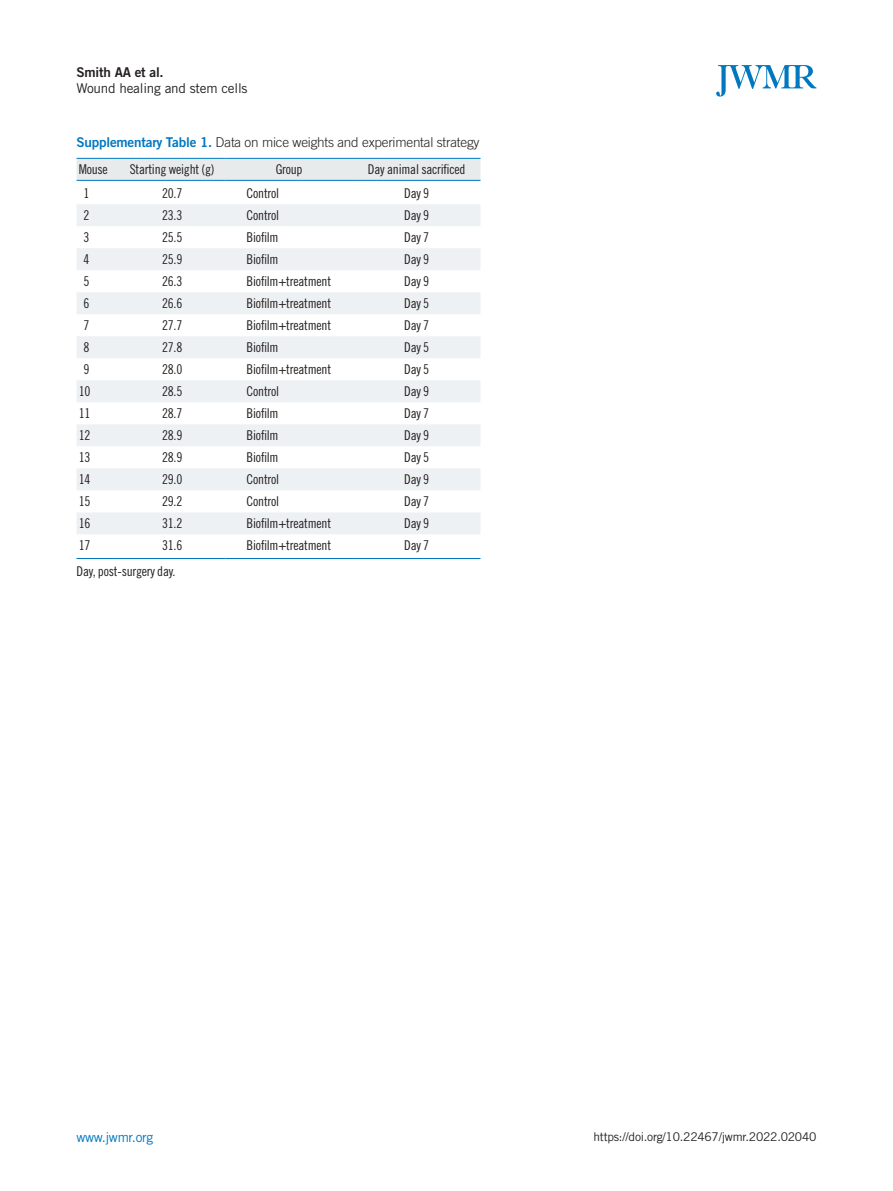
<style>
.page{position:relative;width:893px;height:1191px;background:#fff}
.page>*{position:absolute;margin:0;border:0;box-sizing:border-box;transform-origin:0 0}
.표본문{font:13.5px "Trade Gothic LT Std Cn 18";letter-spacing:-.015em;color:#231f20}
.표제목_그림설명{font:300 13.5px "Trade Gothic LT Std";letter-spacing:-.015em;color:#231f20}
.하시라제목{font:13.5px "Trade Gothic LT Std";letter-spacing:-.015em;color:#231f20}
.하시라이름{font:13.5px "Trade Gothic LT Std Bd 2";letter-spacing:-.015em;color:#231f20}
.t1{font:13.5px "Trade Gothic LT Std";letter-spacing:-.025em;color:#0078c0}
.t2{font:12px "Trade Gothic LT Std";letter-spacing:-.02em;color:#231f20}
.s1{font-family:"Trade Gothic LT Std Bd 2";font-weight:400;color:#0078c0}
</style>
<div class="page">
<svg style="left:716px;top:65px;width:100px;height:32px"></svg>
<div style="left:77px;top:159px;width:403px;height:21px;background:#e8ebec"></div>
<svg style="left:77px;top:204px;width:403px;height:330px;fill:#eef1f3"></svg>
<hr style="left:77px;top:158px;width:42px;height:1px;background:#0078c0">
<hr style="left:119px;top:158px;width:106px;height:1px;background:#0078c0">
<hr style="left:225px;top:158px;width:128px;height:1px;background:#0078c0">
<hr style="left:353px;top:158px;width:127px;height:1px;background:#0078c0">
<hr style="left:77px;top:180px;width:42px;height:1px;background:#0078c0">
<hr style="left:119px;top:180px;width:106px;height:1px;background:#0078c0">
<hr style="left:225px;top:180px;width:128px;height:1px;background:#0078c0">
<hr style="left:353px;top:180px;width:127px;height:1px;background:#0078c0">
<hr style="left:77px;top:558px;width:42px;height:1px;background:#0078c0">
<hr style="left:119px;top:558px;width:106px;height:1px;background:#0078c0">
<hr style="left:225px;top:558px;width:128px;height:1px;background:#0078c0">
<hr style="left:353px;top:558px;width:127px;height:1px;background:#0078c0">
<p class="하시라이름" style="left:77px;top:64px;width:89px">Smith AA et al.</p>
<p class="하시라제목" style="left:77px;top:80px;width:173px">Wound healing and stem cells</p>
<p class="표제목_그림설명" style="left:77px;top:134px;width:405px"><span class="s1">Supplementary Table 1.</span> Data on mice weights and experimental strategy</p>
<p class="표본문" style="left:79px;top:161px;width:31px">Mouse</p>
<p class="표본문" style="left:130px;top:161px;width:86px">Starting weight (g)</p>
<p class="표본문" style="left:276px;top:161px;width:28px">Group</p>
<p class="표본문" style="left:368px;top:161px;width:99px">Day animal sacrificed</p>
<p class="표본문" style="left:84px;top:185px;width:7px">1</p>
<p class="표본문" style="left:162px;top:185px;width:22px">20.7</p>
<p class="표본문" style="left:247px;top:185px;width:34px">Control</p>
<p class="표본문" style="left:404px;top:185px;width:27px">Day 9</p>
<p class="표본문" style="left:84px;top:207px;width:7px">2</p>
<p class="표본문" style="left:162px;top:207px;width:22px">23.3</p>
<p class="표본문" style="left:247px;top:207px;width:34px">Control</p>
<p class="표본문" style="left:404px;top:207px;width:27px">Day 9</p>
<p class="표본문" style="left:84px;top:229px;width:7px">3</p>
<p class="표본문" style="left:162px;top:229px;width:22px">25.5</p>
<p class="표본문" style="left:247px;top:229px;width:33px">Biofilm</p>
<p class="표본문" style="left:404px;top:229px;width:27px">Day 7</p>
<p class="표본문" style="left:84px;top:251px;width:7px">4</p>
<p class="표본문" style="left:162px;top:251px;width:22px">25.9</p>
<p class="표본문" style="left:247px;top:251px;width:33px">Biofilm</p>
<p class="표본문" style="left:404px;top:251px;width:27px">Day 9</p>
<p class="표본문" style="left:84px;top:273px;width:7px">5</p>
<p class="표본문" style="left:162px;top:273px;width:22px">26.3</p>
<p class="표본문" style="left:247px;top:273px;width:86px">Biofilm+treatment</p>
<p class="표본문" style="left:404px;top:273px;width:27px">Day 9</p>
<p class="표본문" style="left:84px;top:295px;width:7px">6</p>
<p class="표본문" style="left:162px;top:295px;width:22px">26.6</p>
<p class="표본문" style="left:247px;top:295px;width:86px">Biofilm+treatment</p>
<p class="표본문" style="left:404px;top:295px;width:27px">Day 5</p>
<p class="표본문" style="left:84px;top:317px;width:7px">7</p>
<p class="표본문" style="left:162px;top:317px;width:22px">27.7</p>
<p class="표본문" style="left:247px;top:317px;width:86px">Biofilm+treatment</p>
<p class="표본문" style="left:404px;top:317px;width:27px">Day 7</p>
<p class="표본문" style="left:84px;top:339px;width:7px">8</p>
<p class="표본문" style="left:162px;top:339px;width:22px">27.8</p>
<p class="표본문" style="left:247px;top:339px;width:33px">Biofilm</p>
<p class="표본문" style="left:404px;top:339px;width:27px">Day 5</p>
<p class="표본문" style="left:84px;top:361px;width:7px">9</p>
<p class="표본문" style="left:162px;top:361px;width:22px">28.0</p>
<p class="표본문" style="left:247px;top:361px;width:86px">Biofilm+treatment</p>
<p class="표본문" style="left:404px;top:361px;width:27px">Day 5</p>
<p class="표본문" style="left:79px;top:383px;width:13px">10</p>
<p class="표본문" style="left:162px;top:383px;width:22px">28.5</p>
<p class="표본문" style="left:247px;top:383px;width:34px">Control</p>
<p class="표본문" style="left:404px;top:383px;width:27px">Day 9</p>
<p class="표본문" style="left:79px;top:405px;width:13px">11</p>
<p class="표본문" style="left:162px;top:405px;width:22px">28.7</p>
<p class="표본문" style="left:247px;top:405px;width:33px">Biofilm</p>
<p class="표본문" style="left:404px;top:405px;width:27px">Day 7</p>
<p class="표본문" style="left:79px;top:427px;width:13px">12</p>
<p class="표본문" style="left:162px;top:427px;width:22px">28.9</p>
<p class="표본문" style="left:247px;top:427px;width:33px">Biofilm</p>
<p class="표본문" style="left:404px;top:427px;width:27px">Day 9</p>
<p class="표본문" style="left:79px;top:449px;width:13px">13</p>
<p class="표본문" style="left:162px;top:449px;width:22px">28.9</p>
<p class="표본문" style="left:247px;top:449px;width:33px">Biofilm</p>
<p class="표본문" style="left:404px;top:449px;width:27px">Day 5</p>
<p class="표본문" style="left:79px;top:471px;width:13px">14</p>
<p class="표본문" style="left:162px;top:471px;width:22px">29.0</p>
<p class="표본문" style="left:247px;top:471px;width:34px">Control</p>
<p class="표본문" style="left:404px;top:471px;width:27px">Day 9</p>
<p class="표본문" style="left:79px;top:493px;width:13px">15</p>
<p class="표본문" style="left:162px;top:493px;width:22px">29.2</p>
<p class="표본문" style="left:247px;top:493px;width:34px">Control</p>
<p class="표본문" style="left:404px;top:493px;width:27px">Day 7</p>
<p class="표본문" style="left:79px;top:515px;width:13px">16</p>
<p class="표본문" style="left:162px;top:515px;width:22px">31.2</p>
<p class="표본문" style="left:247px;top:515px;width:86px">Biofilm+treatment</p>
<p class="표본문" style="left:404px;top:515px;width:27px">Day 9</p>
<p class="표본문" style="left:79px;top:537px;width:13px">17</p>
<p class="표본문" style="left:162px;top:537px;width:22px">31.6</p>
<p class="표본문" style="left:247px;top:537px;width:86px">Biofilm+treatment</p>
<p class="표본문" style="left:404px;top:537px;width:27px">Day 7</p>
<p class="표본문" style="left:77px;top:563px;width:101px">Day, post-surgery day.</p>
<p class="t1" style="left:77px;top:1129px;width:78px">www.jwmr.org</p>
<p class="t2" style="left:593px;top:1129px;width:224px">https://doi.org/10.22467/jwmr.2022.02040</p>
</div>
